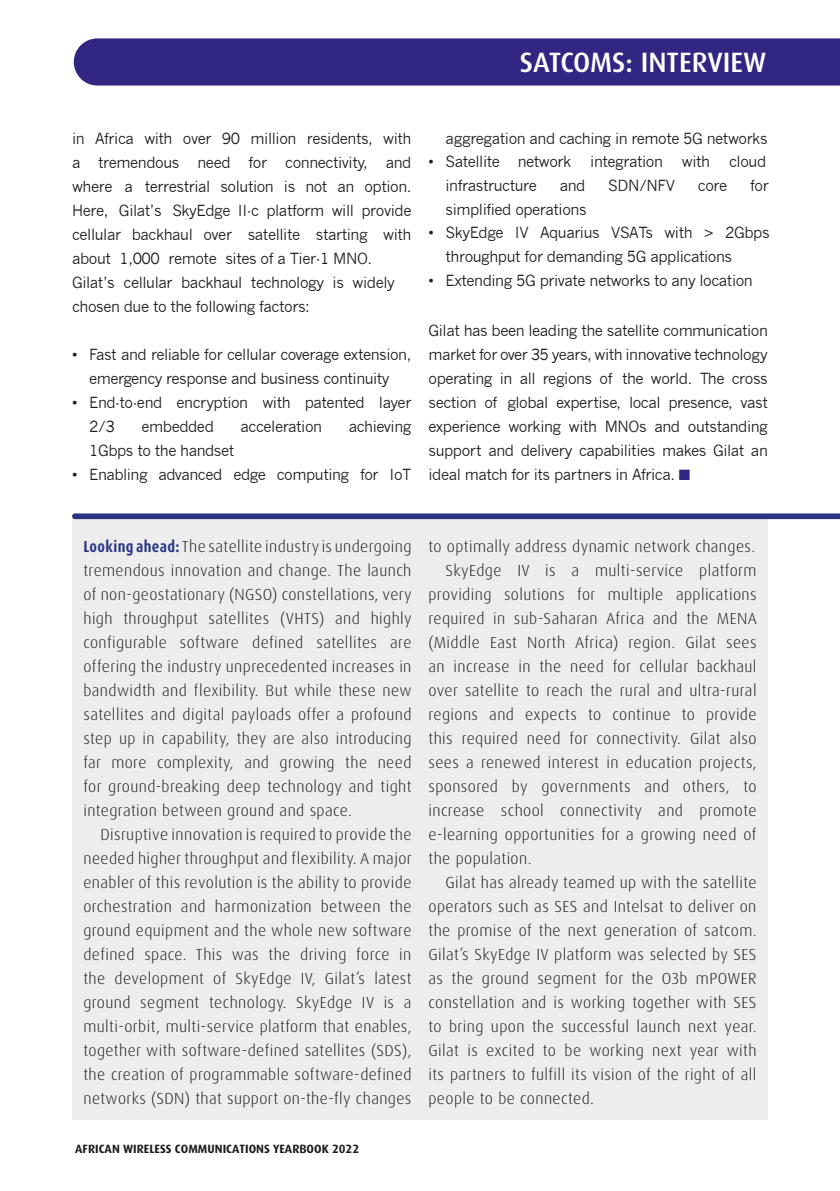
<style>
.page{position:relative;width:840px;height:1191px;background:#fff}
.page>*{position:absolute;margin:0;border:0;box-sizing:border-box;transform-origin:0 0}
.t1{font:500 28px "Dax";color:#fff}
.t2{font:300 16px/24px "Dax Pro";letter-spacing:.025em;color:#1d1d1b;text-align:justify}
.t3{font:15px/24px "News Gothic";letter-spacing:-.03em;color:#1d1d1b}
.t4{font:700 12px "Dax";color:#1d1d1b}
.s1{color:#312783}
.s2{font-family:"Dax Condensed";font-weight:700;color:#283583}
</style>
<div class="page">
<div style="left:74px;top:38px;width:765px;height:47px;background:#312783"></div>
<div style="left:72px;top:515px;width:695px;height:604px;background:#ededed"></div>
<svg style="left:72px;top:513px;width:767px;height:6px;background:#38448c"></svg>
<h1 class="t1" style="left:519px;top:47px;width:248px">SATCOMS: INTERVIEW</h1>
<p class="t3" style="left:72px;top:127px;width:341px">in Africa with over 90 million residents, with a tremendous need for connectivity, and where a terrestrial solution is not an option.<br>Here, Gilat’s SkyEdge II-c platform will provide cellular backhaul over satellite starting with about 1,000 remote sites of a Tier-1 MNO.<br>Gilat’s cellular backhaul technology is widely chosen due to the following factors:</p>
<p class="t3" style="left:72px;top:343px;width:341px;text-align:center">• Fast and reliable for cellular coverage extension, emergency response and business continuity</p>
<p class="t3" style="left:89px;top:391px;width:323px;text-indent:-17px">• End-to-end encryption with patented layer<br>2/3</p>
<p class="t3" style="left:141px;top:415px;width:74px">embedded</p>
<p class="t3" style="left:240px;top:415px;width:83px">acceleration</p>
<p class="t3" style="left:348px;top:415px;width:64px">achieving</p>
<p class="t3" style="left:89px;top:439px;width:147px">1Gbps to the handset</p>
<p class="t3" style="left:72px;top:463px;width:340px">• Enabling advanced edge computing for IoT</p>
<p class="t3" style="left:445px;top:127px;width:323px">aggregation and caching in remote 5G networks</p>
<p class="t3" style="left:428px;top:150px;width:144px">• Satellite network</p>
<p class="t3" style="left:590px;top:150px;width:74px">integration</p>
<p class="t3" style="left:681px;top:150px;width:30px">with</p>
<p class="t3" style="left:728px;top:150px;width:39px">cloud</p>
<p class="t3" style="left:445px;top:173px;width:93px">infrastructure</p>
<p class="t3" style="left:559px;top:173px;width:27px">and</p>
<p class="t3" style="left:608px;top:173px;width:68px">SDN/NFV</p>
<p class="t3" style="left:697px;top:173px;width:31px">core</p>
<p class="t3" style="left:749px;top:173px;width:20px">for</p>
<p class="t3" style="left:445px;top:198px;width:143px">simplified operations</p>
<p class="t3" style="left:445px;top:221px;width:325px;text-indent:-17px">• SkyEdge IV Aquarius VSATs with &gt; 2Gbps throughput for demanding 5G applications</p>
<p class="t3" style="left:428px;top:269px;width:325px">• Extending 5G private networks to any location</p>
<p class="t3" style="left:428px;top:319px;width:341px;text-align:justify">Gilat has been leading the satellite communication market for over 35 years, with innovative technology operating in all regions of the world. The cross section of global expertise, local presence, vast experience working with MNOs and outstanding support and delivery capabilities makes Gilat an ideal match for its partners in Africa. <span class="s1">■</span></p>
<p class="t2" style="left:83px;top:534px;width:330px"><span class="s2">Looking ahead:</span> The satellite industry is undergoing tremendous innovation and change. The launch of non-geostationary (NGSO) constellations, very high throughput satellites (VHTS) and highly configurable software defined satellites are offering the industry unprecedented increases in bandwidth and flexibility. But while these new satellites and digital payloads offer a profound step up in capability, they are also introducing far more complexity, and growing the need for ground-breaking deep technology and tight integration between ground and space.</p>
<p class="t2" style="left:83px;top:822px;width:330px;text-indent:17px">Disruptive innovation is required to provide the needed higher throughput and flexibility. A major enabler of this revolution is the ability to provide orchestration and harmonization between the ground equipment and the whole new software defined space. This was the driving force in the development of SkyEdge IV, Gilat’s latest ground segment technology. SkyEdge IV is a multi-orbit, multi-service platform that enables, together with software-defined satellites (SDS), the creation of programmable software-defined networks (SDN) that support on-the-fly changes</p>
<p class="t4" style="left:75px;top:1142px;width:285px">AFRICAN WIRELESS COMMUNICATIONS YEARBOOK 2022</p>
<p class="t2" style="left:428px;top:534px;width:328px">to optimally address dynamic network changes.</p>
<p class="t2" style="left:445px;top:558px;width:312px">SkyEdge IV is a multi-service platform</p>
<p class="t2" style="left:428px;top:582px;width:329px">providing solutions for multiple applications</p>
<p class="t2" style="left:428px;top:606px;width:330px">required in sub-Saharan Africa and the MENA</p>
<p class="t2" style="left:428px;top:630px;width:329px">(Middle East North Africa) region. Gilat sees</p>
<p class="t2" style="left:428px;top:654px;width:329px">an increase in the need for cellular backhaul</p>
<p class="t2" style="left:428px;top:678px;width:329px">over satellite to reach the rural and ultra-rural</p>
<p class="t2" style="left:428px;top:702px;width:329px">regions and expects to continue to provide</p>
<p class="t2" style="left:428px;top:726px;width:329px">this required need for connectivity. Gilat also</p>
<p class="t2" style="left:428px;top:750px;width:329px">sees a renewed interest in education projects,</p>
<p class="t2" style="left:428px;top:774px;width:329px">sponsored by governments and others, to</p>
<p class="t2" style="left:428px;top:798px;width:329px">increase school connectivity and promote</p>
<p class="t2" style="left:428px;top:822px;width:329px">e-learning opportunities for a growing need of</p>
<p class="t2" style="left:428px;top:846px;width:104px">the population.</p>
<p class="t2" style="left:445px;top:870px;width:312px">Gilat has already teamed up with the satellite</p>
<p class="t2" style="left:428px;top:894px;width:329px">operators such as SES and Intelsat to deliver on</p>
<p class="t2" style="left:428px;top:918px;width:329px">the promise of the next generation of satcom.</p>
<p class="t2" style="left:428px;top:942px;width:329px">Gilat’s SkyEdge IV platform was selected by SES</p>
<p class="t2" style="left:428px;top:966px;width:329px">as the ground segment for the O3b mPOWER</p>
<p class="t2" style="left:428px;top:990px;width:329px">constellation and is working together with SES</p>
<p class="t2" style="left:428px;top:1014px;width:329px">to bring upon the successful launch next year.</p>
<p class="t2" style="left:428px;top:1038px;width:329px">Gilat is excited to be working next year with</p>
<p class="t2" style="left:428px;top:1062px;width:329px">its partners to fulfill its vision of the right of all</p>
<p class="t2" style="left:428px;top:1086px;width:167px">people to be connected.</p>
</div>
